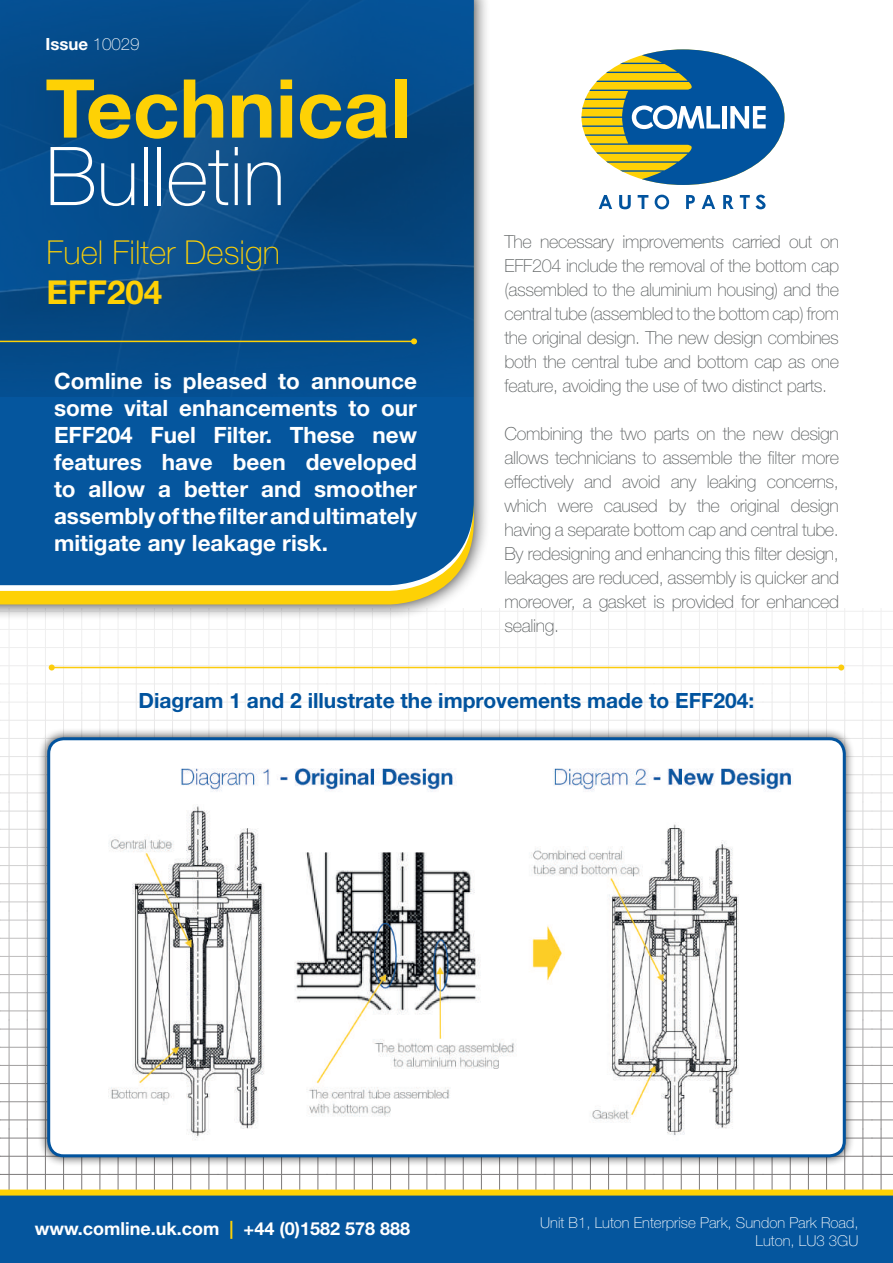
<style>
.page{position:relative;width:893px;height:1263px;background:#fff}
.page>*{position:absolute;margin:0;border:0;box-sizing:border-box;transform-origin:0 0}
.t1{font:700 81.3px "Helvetica Neue LT Std";color:#fed105}
.t2{font:100 81.3px "Helvetica Neue LT Std";color:#fff}
.t3{font:100 33px "Helvetica Neue LT Std";color:#fed105}
.t4{font:700 33px "Helvetica Neue LT Std";color:#fed105}
.t5{font:700 22.5px/27px "Helvetica Neue LT Std";color:#fff;text-align:justify}
.t6{font:700 21px "Helvetica Neue LT Std";color:#01539e}
.t7{font:100 18px/24px "Helvetica Neue LT Std";letter-spacing:-.02em;color:#5d6162;text-align:justify}
.t8{font:700 18px "Helvetica Neue LT Std";color:#fff}
.t9{font:700 16.8px "Helvetica Neue LT Std";color:#fff}
.t10{font:100 15px/18px "Helvetica Neue LT Std";color:#fff;text-align:right}
.s1{font-weight:100}
.s2{color:#fed105}
</style>
<div class="page">
<svg style="left:0;top:608px;width:893px;height:581px"></svg>
<div style="left:37px;top:727px;width:818px;height:440px;background:#000001;opacity:.75"></div>
<img style="left:49px;top:739px;width:795px;height:417px">
<div style="left:47px;top:737px;width:799px;height:420px;border:3px solid #01539e;border-radius:15px"></div>
<div style="left:0;top:0;width:491px;height:621px;background:#000001;opacity:.75"></div>
<svg style="left:0;top:585px;width:474px;height:19px;fill:#fed105"></svg>
<div style="left:0;top:397px;width:474px;height:188px;background:#05569e"></div>
<img style="left:0;top:0;width:474px;height:397px">
<svg style="left:599px;top:195px;width:13px;height:14px"></svg>
<svg style="left:619px;top:195px;width:12px;height:14px"></svg>
<svg style="left:638px;top:195px;width:10px;height:14px"></svg>
<svg style="left:655px;top:195px;width:14px;height:14px"></svg>
<svg style="left:686px;top:195px;width:9px;height:14px"></svg>
<svg style="left:702px;top:195px;width:13px;height:14px"></svg>
<svg style="left:740px;top:195px;width:26px;height:14px"></svg>
<svg style="left:723px;top:195px;width:11px;height:14px"></svg>
<svg style="left:581px;top:49px;width:203px;height:136px"></svg>
<hr style="left:0;top:341px;width:414px;height:1px;background:#fed105">
<svg style="left:411px;top:338px;width:6px;height:6px"></svg>
<div style="left:0;top:1193px;width:893px;height:70px;background:#05569e"></div>
<div style="left:0;top:1189px;width:893px;height:6px;background:#fed105"></div>
<hr style="left:52px;top:667px;width:789px;height:1px;background:#fccc0d">
<svg style="left:49px;top:664px;width:6px;height:6px"></svg>
<svg style="left:838px;top:664px;width:6px;height:6px"></svg>
<p class="t9" style="left:45px;top:34px;width:96px">Issue <span class="s1">10029</span></p>
<h1 class="t1" style="left:45px;top:58px;width:367px">Technical</h1>
<h1 class="t2" style="left:45px;top:130px;width:241px">Bulletin</h1>
<h2 class="t3" style="left:47px;top:233px;width:235px">Fuel Filter Design</h2>
<h2 class="t4" style="left:47px;top:271px;width:117px">EFF204</h2>
<p class="t5" style="left:54px;top:367px;width:365px">Comline is pleased to announce some vital enhancements to our EFF204 Fuel Filter. These new features have been developed to allow a better and smoother assembly of the filter and ultimately mitigate any leakage risk.</p>
<p class="t7" style="left:505px;top:229px;width:336px">The necessary improvements carried out on EFF204 include the removal of the bottom cap (assembled to the aluminium housing) and the central tube (assembled to the bottom cap) from the original design. The new design combines both the central tube and bottom cap as one feature, avoiding the use of two distinct parts.</p>
<p class="t7" style="left:505px;top:421px;width:336px">Combining the two parts on the new design allows technicians to assemble the filter more effectively and avoid any leaking concerns, which were caused by the original design having a separate bottom cap and central tube.<br>By redesigning and enhancing this filter design, leakages are reduced, assembly is quicker and moreover, a gasket is provided for enhanced sealing.</p>
<p class="t6" style="left:138px;top:687px;width:617px">Diagram 1 and 2 illustrate the improvements made to EFF204:</p>
<p class="t8" style="left:35px;top:1217px;width:377px">www.comline.uk.com <span class="s2">|</span> +44 (0)1582 578 888</p>
<p class="t10" style="left:540px;top:1213px;width:320px">Unit B1, Luton Enterprise Park, Sundon Park Road,<br>Luton, LU3 3GU</p>
</div>
